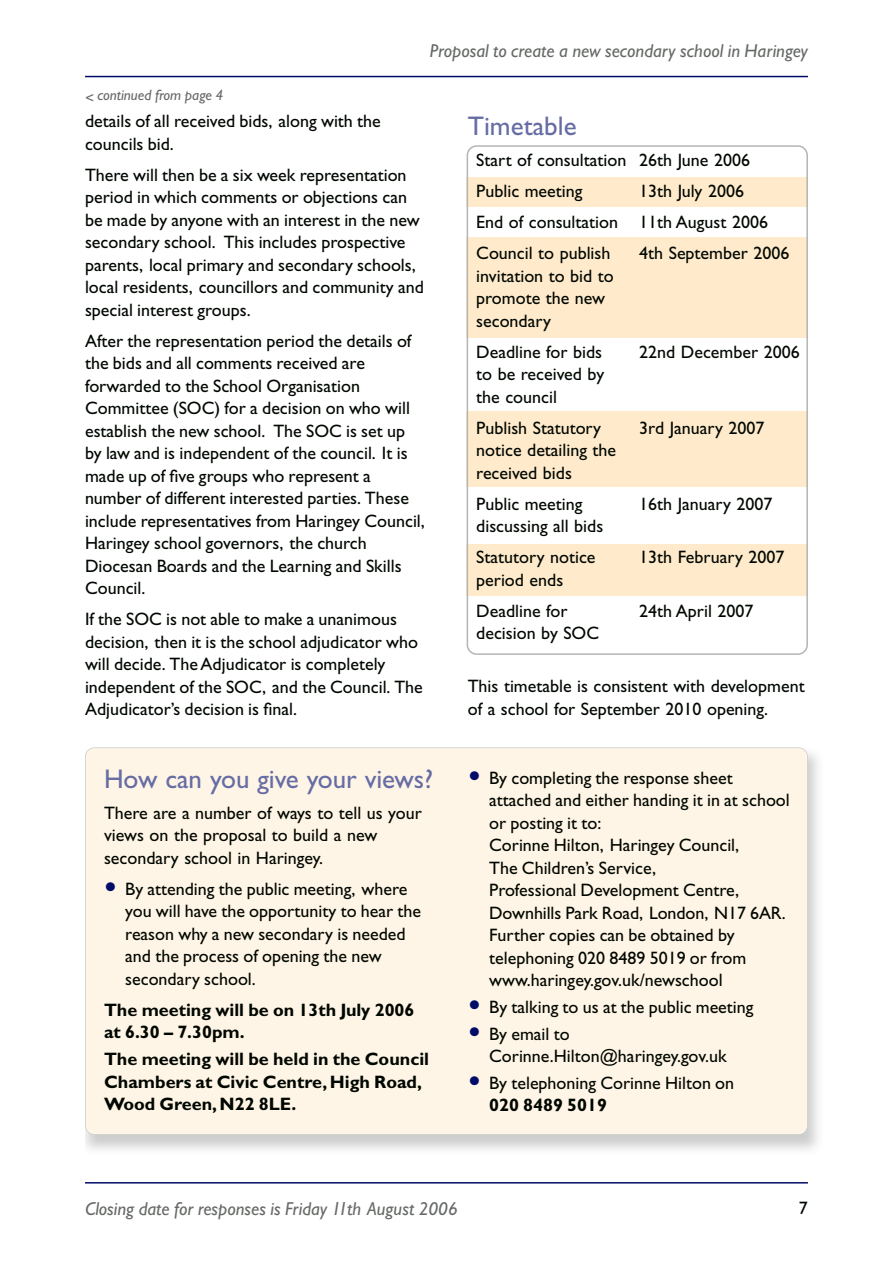
<style>
.page{position:relative;width:893px;height:1263px;background:#fff}
.page>*{position:absolute;margin:0;border:0;box-sizing:border-box;transform-origin:0 0}
.t1{font:27px "Gill Sans";letter-spacing:-.005em;color:#666da4}
.t2{font:italic 18.75px "Gill Sans";color:#666a66}
.t3{font:18px/22.5px "Gill Sans";color:#000700}
.t4{font:700 18px/22.5px "Gill Sans";color:#000700}
.t5{font:italic 15px "Gill Sans";color:#666a66}
.s1{font-size:36px;color:#000c68}
.s2{font-weight:700}
</style>
<div class="page">
<svg style="left:467px;top:145px;width:341px;height:510px"></svg>
<div style="left:85px;top:748px;width:723px;height:386px;background:#fff5e6;border-radius:9px"></div>
<div style="left:85px;top:747px;width:723px;height:388px;border:2px solid #cccecc;border-radius:9px"></div>
<hr style="left:85px;top:76px;width:723px;height:1px;background:#000c68">
<hr style="left:85px;top:1182px;width:723px;height:1px;background:#000c68">
<p class="t5" style="left:85px;top:90px;width:140px">&lt; continued from page 4</p>
<p class="t2" style="left:430px;top:43px;width:380px">Proposal to create a new secondary school in Haringey</p>
<p class="t3" style="left:85px;top:111px;width:297px">details of all received bids, along with the councils bid.</p>
<p class="t3" style="left:85px;top:165px;width:340px">There will then be a six week representation period in which comments or objections can be made by anyone with an interest in the new secondary school. This includes prospective parents, local primary and secondary schools, local residents, councillors and community and special interest groups.</p>
<p class="t3" style="left:85px;top:331px;width:341px">After the representation period the details of the bids and all comments received are forwarded to the School Organisation Committee (SOC) for a decision on who will establish the new school. The SOC is set up by law and is independent of the council. It is made up of five groups who represent a number of different interested parties. These include representatives from Haringey Council, Haringey school governors, the church Diocesan Boards and the Learning and Skills Council.</p>
<p class="t3" style="left:85px;top:609px;width:339px">If the SOC is not able to make a unanimous decision, then it is the school adjudicator who will decide. The Adjudicator is completely independent of the SOC, and the Council. The Adjudicator’s decision is final.</p>
<h1 class="t1" style="left:104px;top:768px;width:331px">How can you give your views?</h1>
<p class="t3" style="left:104px;top:803px;width:319px">There are a number of ways to tell us your views on the proposal to build a new secondary school in Haringey.</p>
<p class="t3" style="left:125px;top:879px;width:297px;text-indent:-21px"><span class="s1">•</span> By attending the public meeting, where you will have the opportunity to hear the reason why a new secondary is needed and the process of opening the new secondary school.</p>
<p class="t4" style="left:104px;top:1000px;width:312px">The meeting will be on 13th July 2006 at 6.30 – 7.30pm.</p>
<p class="t4" style="left:104px;top:1049px;width:327px">The meeting will be held in the Council<br>Chambers at Civic Centre,High Road,<br>Wood Green,N22 8LE.</p>
<h1 class="t1" style="left:468px;top:116px;width:110px">Timetable</h1>
<p class="t3" style="left:476px;top:146px;width:275px;line-height:31px">Start of consultation 26th June 2006<br>Public meeting</p>
<p class="t3" style="left:476px;top:177px;width:293px;line-height:31px;text-indent:163px">13th July 2006<br>End of consultation 11th August 2006<br>Council to publish</p>
<p class="t3" style="left:639px;top:244px;width:152px">4th September 2006</p>
<p class="t3" style="left:476px;top:266px;width:139px">invitation to bid to promote the new secondary</p>
<p class="t3" style="left:476px;top:342px;width:127px">Deadline for bids</p>
<p class="t3" style="left:639px;top:342px;width:162px">22nd December 2006</p>
<p class="t3" style="left:476px;top:365px;width:129px">to be received by the council</p>
<p class="t3" style="left:476px;top:418px;width:126px">Publish Statutory</p>
<p class="t3" style="left:639px;top:418px;width:127px">3rd January 2007</p>
<p class="t3" style="left:476px;top:441px;width:142px">notice detailing the received bids</p>
<p class="t3" style="left:476px;top:494px;width:108px">Public meeting</p>
<p class="t3" style="left:639px;top:494px;width:135px">16th January 2007</p>
<p class="t3" style="left:476px;top:512px;width:129px;line-height:31px">discussing all bids<br>Statutory notice</p>
<p class="t3" style="left:639px;top:548px;width:147px">13th February 2007</p>
<p class="t3" style="left:476px;top:566px;width:93px;line-height:31px">period ends<br>Deadline for</p>
<p class="t3" style="left:639px;top:601px;width:116px">24th April 2007</p>
<p class="t3" style="left:476px;top:624px;width:124px">decision by SOC</p>
<p class="t3" style="left:468px;top:677px;width:338px">This timetable is consistent with development of a school for September 2010 opening.</p>
<p class="t3" style="left:489px;top:768px;width:302px;text-indent:-21px"><span class="s1">•</span> By completing the response sheet attached and either handing it in at school or posting it to:<br>Corinne Hilton, Haringey Council,<br>The Children’s Service,<br>Professional Development Centre,<br>Downhills Park Road, London, N17 6AR.<br>Further copies can be obtained by telephoning 020 8489 5019 or from www.haringey.gov.uk/newschool</p>
<p class="t3" style="left:468px;top:997px;width:287px"><span class="s1">•</span> By talking to us at the public meeting</p>
<p class="t3" style="left:489px;top:1024px;width:239px;text-indent:-21px"><span class="s1">•</span> By email to<br>Corinne.Hilton@haringey.gov.uk</p>
<p class="t3" style="left:489px;top:1073px;width:246px;text-indent:-21px"><span class="s1">•</span> By telephoning Corinne Hilton on<br><span class="s2">020 8489 5019</span></p>
<p class="t2" style="left:85px;top:1201px;width:374px">Closing date for responses is Friday 11th August 2006</p>
<p class="t3" style="left:799px;top:1198px;width:10px">7</p>
</div>
